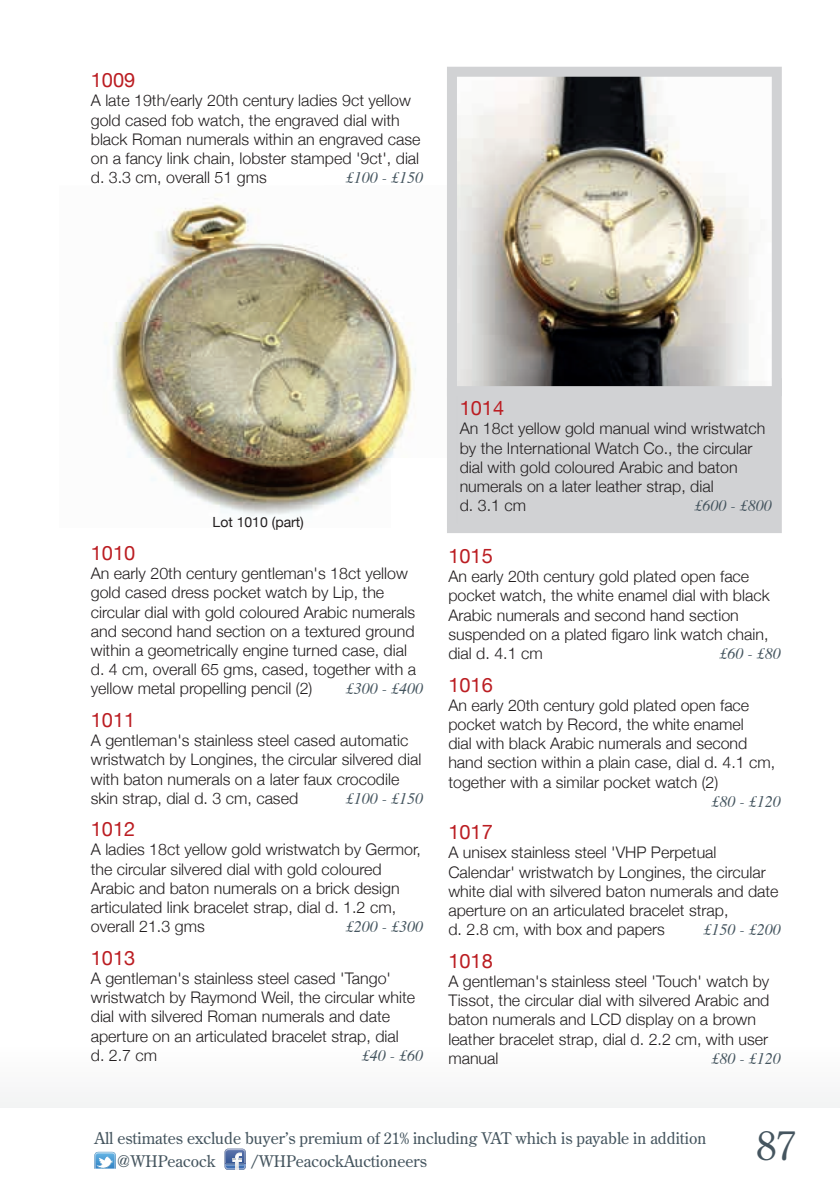
<style>
.page{position:relative;width:840px;height:1191px;background:#fff}
.page>*{position:absolute;margin:0;border:0;box-sizing:border-box;transform-origin:0 0}
.t1{font:40px "Century Old Style Std";color:#45555f}
.t2{font:20px "Helvetica Neue";color:#bb1d22}
.t3{font:300 16px/19.2px "Helvetica Neue";color:#231f20}
.t4{font:16px/23.6px "Century Old Style Std";color:#45555f}
.t5{font:italic 16px "Times";color:#45555f}
.t6{font:14px "Helvetica Neue";color:#231f20}
</style>
<div class="page">
<div style="left:0;top:1044px;width:839px;height:63px;background:#f9f9f9"></div>
<img style="left:96px;top:1168px;width:17px;height:1px">
<svg style="left:94px;top:1151px;width:22px;height:17px"></svg>
<svg style="left:224px;top:1148px;width:22px;height:22px"></svg>
<img style="left:225px;top:1149px;width:20px;height:4px">
<div style="left:447px;top:396px;width:334px;height:137px;background:#d1d2d4"></div>
<img style="left:110px;top:194px;width:306px;height:265px">
<img style="left:150px;top:459px;width:237px;height:57px">
<img style="left:447px;top:396px;width:10px;height:131px">
<svg style="left:447px;top:67px;width:334px;height:329px"></svg>
<p class="t2" style="left:91px;top:68px;width:46px">1009</p>
<p class="t3" style="left:91px;top:91px;width:331px">A late 19th/early 20th century ladies 9ct yellow gold cased fob watch, the engraved dial with black Roman numerals within an engraved case on a fancy link chain, lobster stamped '9ct', dial d. 3.3 cm, overall 51 gms</p>
<p class="t5" style="left:345px;top:164px;width:79px">£100 - £150</p>
<p class="t6" style="left:212px;top:514px;width:93px">Lot 1010 (part)</p>
<p class="t2" style="left:91px;top:541px;width:46px">1010</p>
<p class="t3" style="left:91px;top:563px;width:326px">An early 20th century gentleman's 18ct yellow gold cased dress pocket watch by Lip, the circular dial with gold coloured Arabic numerals and second hand section on a textured ground within a geometrically engine turned case, dial d. 4 cm, overall 65 gms, cased, together with a yellow metal propelling pencil (2)</p>
<p class="t5" style="left:345px;top:675px;width:79px">£300 - £400</p>
<p class="t2" style="left:91px;top:708px;width:46px">1011</p>
<p class="t3" style="left:91px;top:730px;width:332px">A gentleman's stainless steel cased automatic wristwatch by Longines, the circular silvered dial with baton numerals on a later faux crocodile skin strap, dial d. 3 cm, cased</p>
<p class="t5" style="left:345px;top:784px;width:79px">£100 - £150</p>
<p class="t2" style="left:91px;top:817px;width:46px">1012</p>
<p class="t3" style="left:91px;top:840px;width:331px">A ladies 18ct yellow gold wristwatch by Germor, the circular silvered dial with gold coloured Arabic and baton numerals on a brick design articulated link bracelet strap, dial d. 1.2 cm, overall 21.3 gms</p>
<p class="t5" style="left:345px;top:913px;width:79px">£200 - £300</p>
<p class="t2" style="left:91px;top:945px;width:46px">1013</p>
<p class="t3" style="left:91px;top:968px;width:325px">A gentleman's stainless steel cased 'Tango' wristwatch by Raymond Weil, the circular white dial with silvered Roman numerals and date aperture on an articulated bracelet strap, dial d. 2.7 cm</p>
<p class="t5" style="left:361px;top:1041px;width:63px">£40 - £60</p>
<p class="t2" style="left:459px;top:396px;width:46px">1014</p>
<p class="t3" style="left:459px;top:419px;width:307px">An 18ct yellow gold manual wind wristwatch by the International Watch Co., the circular dial with gold coloured Arabic and baton numerals on a later leather strap, dial<br>d. 3.1 cm</p>
<p class="t5" style="left:694px;top:492px;width:79px">£600 - £800</p>
<p class="t2" style="left:448px;top:544px;width:46px">1015</p>
<p class="t3" style="left:448px;top:566px;width:322px">An early 20th century gold plated open face pocket watch, the white enamel dial with black Arabic numerals and second hand section suspended on a plated figaro link watch chain, dial d. 4.1 cm</p>
<p class="t5" style="left:719px;top:639px;width:63px">£60 - £80</p>
<p class="t2" style="left:448px;top:672px;width:46px">1016</p>
<p class="t3" style="left:448px;top:695px;width:328px">An early 20th century gold plated open face pocket watch by Record, the white enamel<br>dial with black Arabic numerals and second hand section within a plain case, dial d. 4.1 cm, together with a similar pocket watch (2)</p>
<p class="t5" style="left:711px;top:787px;width:71px">£80 - £120</p>
<p class="t2" style="left:448px;top:820px;width:46px">1017</p>
<p class="t3" style="left:448px;top:843px;width:331px">A unisex stainless steel 'VHP Perpetual Calendar' wristwatch by Longines, the circular white dial with silvered baton numerals and date aperture on an articulated bracelet strap,<br>d. 2.8 cm, with box and papers</p>
<p class="t5" style="left:703px;top:916px;width:79px">£150 - £200</p>
<p class="t2" style="left:448px;top:948px;width:46px">1018</p>
<p class="t3" style="left:448px;top:971px;width:322px">A gentleman's stainless steel 'Touch' watch by Tissot, the circular dial with silvered Arabic and baton numerals and LCD display on a brown leather bracelet strap, dial d. 2.2 cm, with user manual</p>
<p class="t5" style="left:711px;top:1044px;width:71px">£80 - £120</p>
<p class="t4" style="left:117px;top:1125px;width:590px;text-indent:-22px">All estimates exclude buyer’s premium of 21% including VAT which is payable in addition @WHPeacock</p>
<p class="t4" style="left:250px;top:1149px;width:178px">/WHPeacockAuctioneers</p>
<h1 class="t1" style="left:755px;top:1119px;width:41px">87</h1>
</div>
